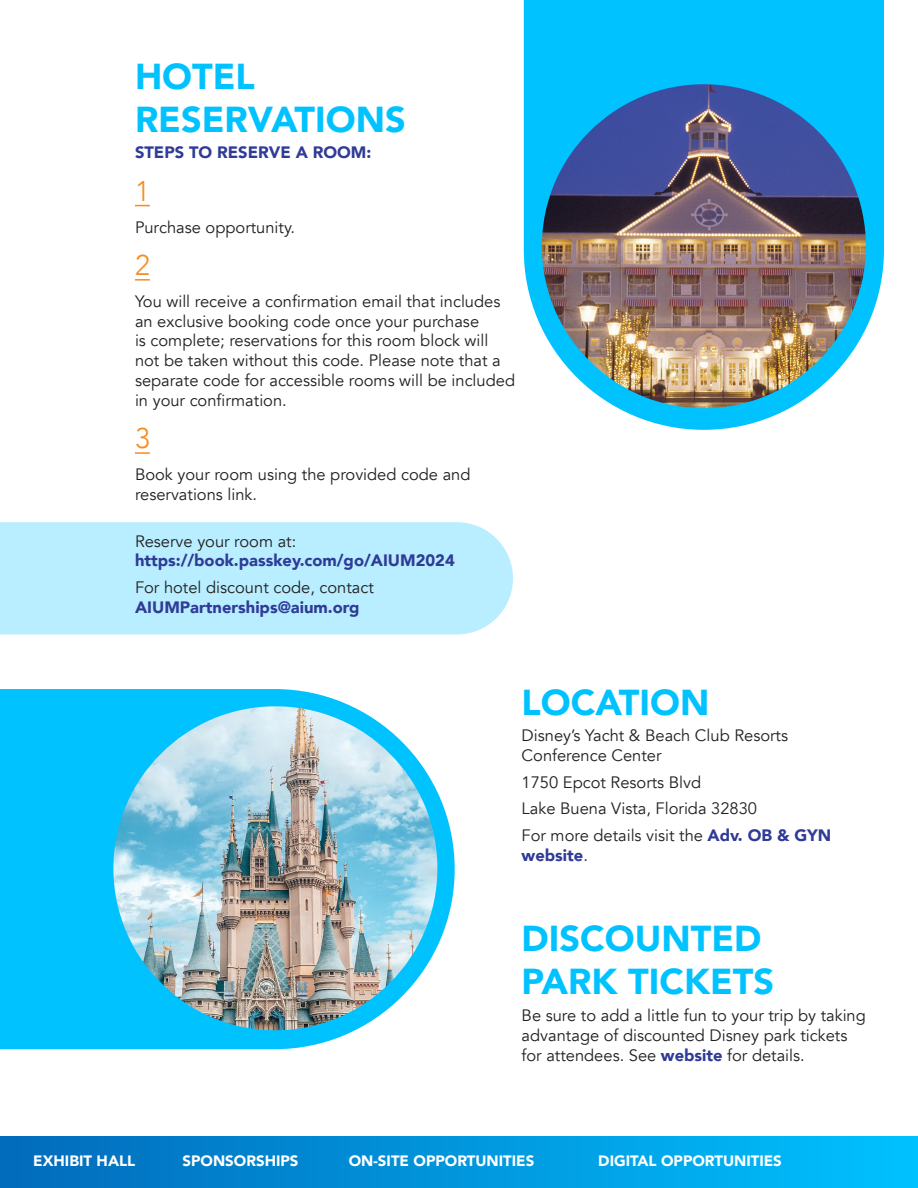
<style>
.page{position:relative;width:918px;height:1188px;background:#fff}
.page>*{position:absolute;margin:0;border:0;box-sizing:border-box;transform-origin:0 0}
.Body{font:900 36px/43.2px "Avenir";color:#00c2ff}
.Body-2{font:300 28.5px "Avenir";color:#f68b1f}
.Body-3{font:16.5px/19.8px "Avenir";color:#231f20}
.Body-4{font:900 16.5px/19.8px "Avenir";color:#2f3b97}
.t1{font:900 15px "Avenir";color:#fff}
.s1{font-weight:400;color:#231f20}
.s2{font-weight:900;color:#2f3b97}
</style>
<div class="page">
<div style="left:0;top:1136px;width:918px;height:52px;background:linear-gradient(to right,#026abb,#00c2ff)"></div>
<svg style="left:524px;top:0;width:360px;height:430px;fill:#00c2ff"></svg>
<svg style="left:0;top:689px;width:455px;height:360px;fill:#00c2ff"></svg>
<img style="left:113px;top:706px;width:324px;height:324px;border-radius:162px">
<img style="left:542px;top:84px;width:324px;height:324px;border-radius:162px">
<div style="left:0;top:522px;width:513px;height:112px;background:#b8eeff"></div>
<svg style="left:135px;top:205px;width:15px;height:1px"></svg>
<svg style="left:135px;top:279px;width:15px;height:2px"></svg>
<svg style="left:135px;top:452px;width:15px;height:2px"></svg>
<p class="Body" style="left:135px;top:53px;width:272px">HOTEL<br>RESERVATIONS</p>
<p class="Body-4" style="left:135px;top:142px;width:238px">STEPS TO RESERVE A ROOM:</p>
<p class="Body-2" style="left:135px;top:174px;width:16px">1</p>
<p class="Body-3" style="left:135px;top:217px;width:162px">Purchase opportunity.</p>
<p class="Body-2" style="left:135px;top:248px;width:16px">2</p>
<p class="Body-3" style="left:135px;top:291px;width:382px">You will receive a confirmation email that includes an exclusive booking code once your purchase<br>is complete; reservations for this room block will not be taken without this code. Please note that a separate code for accessible rooms will be included in your confirmation.</p>
<p class="Body-2" style="left:135px;top:422px;width:16px">3</p>
<p class="Body-3" style="left:135px;top:465px;width:337px">Book your room using the provided code and reservations link.</p>
<p class="Body-4" style="left:135px;top:531px;width:321px"><span class="s1">Reserve your room at: </span>https://book.passkey.com/go/AIUM2024</p>
<p class="Body-3" style="left:135px;top:578px;width:240px">For hotel discount code, contact<br><span class="s2">AIUMPartnerships@aium.org</span></p>
<p class="Body" style="left:522px;top:680px;width:189px">LOCATION</p>
<p class="Body-3" style="left:522px;top:726px;width:268px">Disney’s Yacht &amp; Beach Club Resorts<br>Conference Center</p>
<p class="Body-3" style="left:522px;top:769px;width:311px;line-height:26.5px">1750 Epcot Resorts Blvd<br>Lake Buena Vista, Florida 32830<br>For more details visit the <span class="s2">Adv. OB &amp; GYN</span></p>
<p class="Body-4" style="left:522px;top:845px;width:68px">website<span class="s1">.</span></p>
<p class="Body" style="left:522px;top:916px;width:254px">DISCOUNTED<br>PARK TICKETS</p>
<p class="Body-3" style="left:522px;top:1006px;width:346px">Be sure to add a little fun to your trip by taking advantage of discounted Disney park tickets for attendees. See <span class="s2">website</span> for details.</p>
<p class="t1" style="left:33px;top:1148px;width:103px">EXHIBIT HALL</p>
<p class="t1" style="left:183px;top:1148px;width:118px">SPONSORSHIPS</p>
<p class="t1" style="left:349px;top:1148px;width:187px">ON-SITE OPPORTUNITIES</p>
<p class="t1" style="left:598px;top:1148px;width:185px">DIGITAL OPPORTUNITIES</p>
</div>
